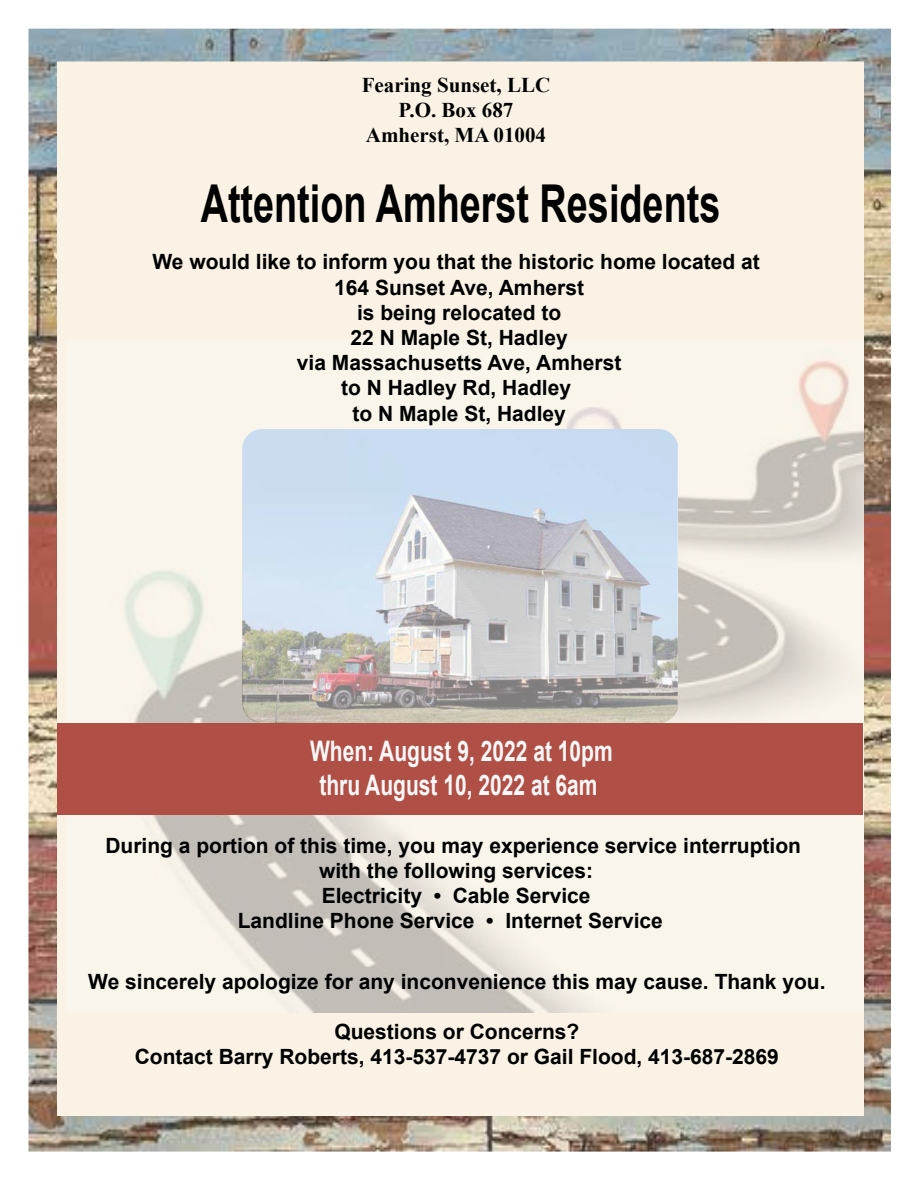
<style>
.page{position:relative;width:918px;height:1188px;background:#fff}
.page>*{position:absolute;margin:0;border:0;box-sizing:border-box;transform-origin:0 0}
.t1{font:700 52.2px "Arial";color:#000;scale:.72 1}
.t2{font:700 28.35px/33.9px "Arial";color:#f9f7f7;text-align:center;scale:.74 1}
.t3{font:700 21px/25.2px "Arial";color:#000;text-align:center}
.t4{font:700 21px/25.2px "Times New Roman";color:#000;text-align:center}
</style>
<div class="page">
<img style="left:28px;top:29px;width:863px;height:1123px">
<img style="left:242px;top:429px;width:436px;height:294px">
<div style="left:57px;top:723px;width:805px;height:91px;background:#af4f45"></div>
<p class="t4" style="left:362px;top:71px;width:190px">Fearing Sunset, LLC<br>P.O. Box 687<br>Amherst, MA 01004</p>
<h1 class="t1" style="left:201px;top:169px;width:723px">Attention Amherst Residents</h1>
<p class="t3" style="left:152px;top:250px;width:609px">We would like to inform you that the historic home located at<br>164 Sunset Ave, Amherst<br>is being relocated to<br>22 N Maple St, Hadley<br>via Massachusetts Ave, Amherst<br>to N Hadley Rd, Hadley<br>to N Maple St, Hadley</p>
<h2 class="t2" style="left:310px;top:735px;width:410px">When: August 9, 2022 at 10pm thru August 10, 2022 at 6am</h2>
<p class="t3" style="left:105px;top:834px;width:697px">During a portion of this time, you may experience service interruption with the following services:<br>Electricity • Cable Service<br>Landline Phone Service • Internet Service</p>
<p class="t3" style="left:88px;top:969px;width:739px">We sincerely apologize for any inconvenience this may cause. Thank you.</p>
<p class="t3" style="left:135px;top:1020px;width:646px">Questions or Concerns?<br>Contact Barry Roberts, 413-537-4737 or Gail Flood, 413-687-2869</p>
</div>
